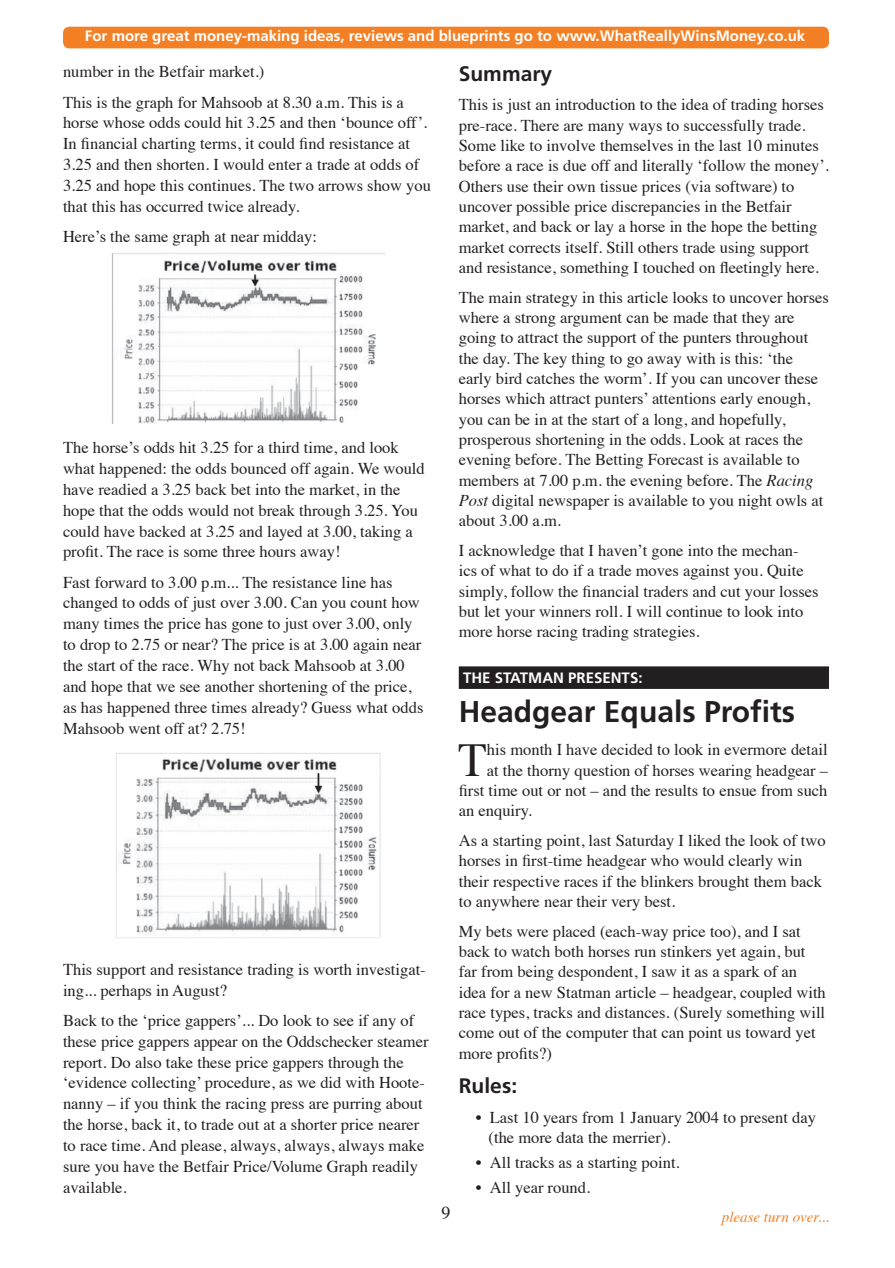
<style>
.page{position:relative;width:895px;height:1268px;background:#fff}
.page>*{position:absolute;margin:0;border:0;box-sizing:border-box;transform-origin:0 0}
.t1{font:47.1px "Times";color:#231f20}
.t2{font:700 30px "Frutiger LT";color:#231f20}
.t3{font:700 21px "Frutiger LT";color:#231f20}
.t4{font:18px "Times";color:#231f20}
.t5{font:16.5px/20.2px "Times";color:#231f20}
.t6{font:700 15px "Frutiger LT";color:#fff}
.t7{font:italic 15px "Times";color:#f48026}
.s1{font-style:italic}
</style>
<div class="page">
<div style="left:63px;top:27px;width:765px;height:21px;background:#f48026;border-radius:6px"></div>
<img style="left:112px;top:253px;width:273px;height:170px">
<img style="left:116px;top:753px;width:265px;height:185px">
<div style="left:458px;top:666px;width:370px;height:22px;background:#231f20"></div>
<p class="t6" style="left:85px;top:27px;width:721px">For more great money-making ideas, reviews and blueprints go to www.WhatReallyWinsMoney.co.uk</p>
<p class="t5" style="left:63px;top:55px;width:342px;line-height:30.2px">number in the Betfair market.)<br>This is the graph for Mahsoob at 8.30 a.m. This is a</p>
<p class="t5" style="left:63px;top:111px;width:369px;line-height:20.9px">horse whose odds could hit 3.25 and then ‘bounce off’.<br>In financial charting terms, it could find resistance at 3.25 and then shorten. I would enter a trade at odds of 3.25 and hope this continues. The two arrows show you that this has occurred twice already.</p>
<p class="t5" style="left:63px;top:225px;width:255px">Here’s the same graph at near midday:</p>
<p class="t3" style="left:458px;top:61px;width:95px">Summary</p>
<p class="t5" style="left:458px;top:93px;width:371px">This is just an introduction to the idea of trading horses pre-race. There are many ways to successfully trade.<br>Some like to involve themselves in the last 10 minutes before a race is due off and literally ‘follow the money’.<br>Others use their own tissue prices (via software) to uncover possible price discrepancies in the Betfair market, and back or lay a horse in the hope the betting market corrects itself. Still others trade using support and resistance, something I touched on fleetingly here.</p>
<p class="t5" style="left:458px;top:285px;width:371px">The main strategy in this article looks to uncover horses where a strong argument can be made that they are going to attract the support of the punters throughout the day. The key thing to go away with is this: ‘the early bird catches the worm’. If you can uncover these horses which attract punters’ attentions early enough, you can be in at the start of a long, and hopefully, prosperous shortening in the odds. Look at races the evening before. The Betting Forecast is available to members at 7.00 p.m. the evening before. The <span class="s1">Racing Post</span> digital newspaper is available to you night owls at about 3.00 a.m.</p>
<p class="t5" style="left:458px;top:539px;width:361px">I acknowledge that I haven’t gone into the mechan&shy;ics of what to do if a trade moves against you. Quite simply, follow the financial traders and cut your losses but let your winners roll. I will continue to look into more horse racing trading strategies.</p>
<p class="t6" style="left:463px;top:669px;width:181px">Th e Statman presents:</p>
<h2 class="t2" style="left:458px;top:694px;width:338px">Headgear Equals Profits</h2>
<h1 class="t1" style="left:458px;top:715px;width:30px">T</h1>
<p class="t5" style="left:487px;top:738px;width:342px">his month I have decided to look in evermore detail</p>
<p class="t5" style="left:63px;top:436px;width:363px;line-height:20.9px">The horse’s odds hit 3.25 for a third time, and look what happened: the odds bounced off again. We would have readied a 3.25 back bet into the market, in the hope that the odds would not break through 3.25. You could have backed at 3.25 and layed at 3.00, taking a profit. The race is some three hours away!</p>
<p class="t5" style="left:63px;top:570px;width:362px;line-height:20.9px">Fast forward to 3.00 p.m... The resistance line has changed to odds of just over 3.00. Can you count how many times the price has gone to just over 3.00, only to drop to 2.75 or near? The price is at 3.00 again near the start of the race. Why not back Mahsoob at 3.00 and hope that we see another shortening of the price, as has happened three times already? Guess what odds Mahsoob went off at? 2.75!</p>
<p class="t5" style="left:487px;top:758px;width:342px">at the thorny question of horses wearing headgear –</p>
<p class="t5" style="left:458px;top:778px;width:370px">first time out or not – and the results to ensue from such</p>
<p class="t5" style="left:458px;top:799px;width:75px">an enquiry.</p>
<p class="t5" style="left:458px;top:828px;width:368px">As a starting point, last Saturday I liked the look of two horses in first-time headgear who would clearly win their respective races if the blinkers brought them back to anywhere near their very best.</p>
<p class="t5" style="left:458px;top:919px;width:368px">My bets were placed (each-way price too), and I sat back to watch both horses run stinkers yet again, but far from being despondent, I saw it as a spark of an idea for a new Statman article – headgear, coupled with race types, tracks and distances. (Surely something will come out of the computer that can point us toward yet more profits?)</p>
<p class="t3" style="left:458px;top:1073px;width:60px">Rules:</p>
<p class="t5" style="left:488px;top:1105px;width:329px;text-indent:-13px">• Last 10 years from 1 January 2004 to present day (the more data the merrier).</p>
<p class="t5" style="left:475px;top:1150px;width:205px">• All tracks as a starting point.</p>
<p class="t5" style="left:475px;top:1175px;width:116px">• All year round.</p>
<p class="t5" style="left:63px;top:957px;width:364px;line-height:20.9px">This support and resistance trading is worth investigat&shy;ing... perhaps in August?</p>
<p class="t5" style="left:63px;top:1008px;width:367px;line-height:20.9px">Back to the ‘price gappers’... Do look to see if any of these price gappers appear on the Oddschecker steamer report. Do also take these price gappers through the ‘evidence collecting’ procedure, as we did with Hoote&shy;nanny – if you think the racing press are purring about the horse, back it, to trade out at a shorter price nearer to race time. And please, always, always, always make sure you have the Betfair Price/Volume Graph readily available.</p>
<p class="t4" style="left:441px;top:1195px;width:10px">9</p>
<p class="t7" style="left:721px;top:1203px;width:109px">please turn over...</p>
</div>
